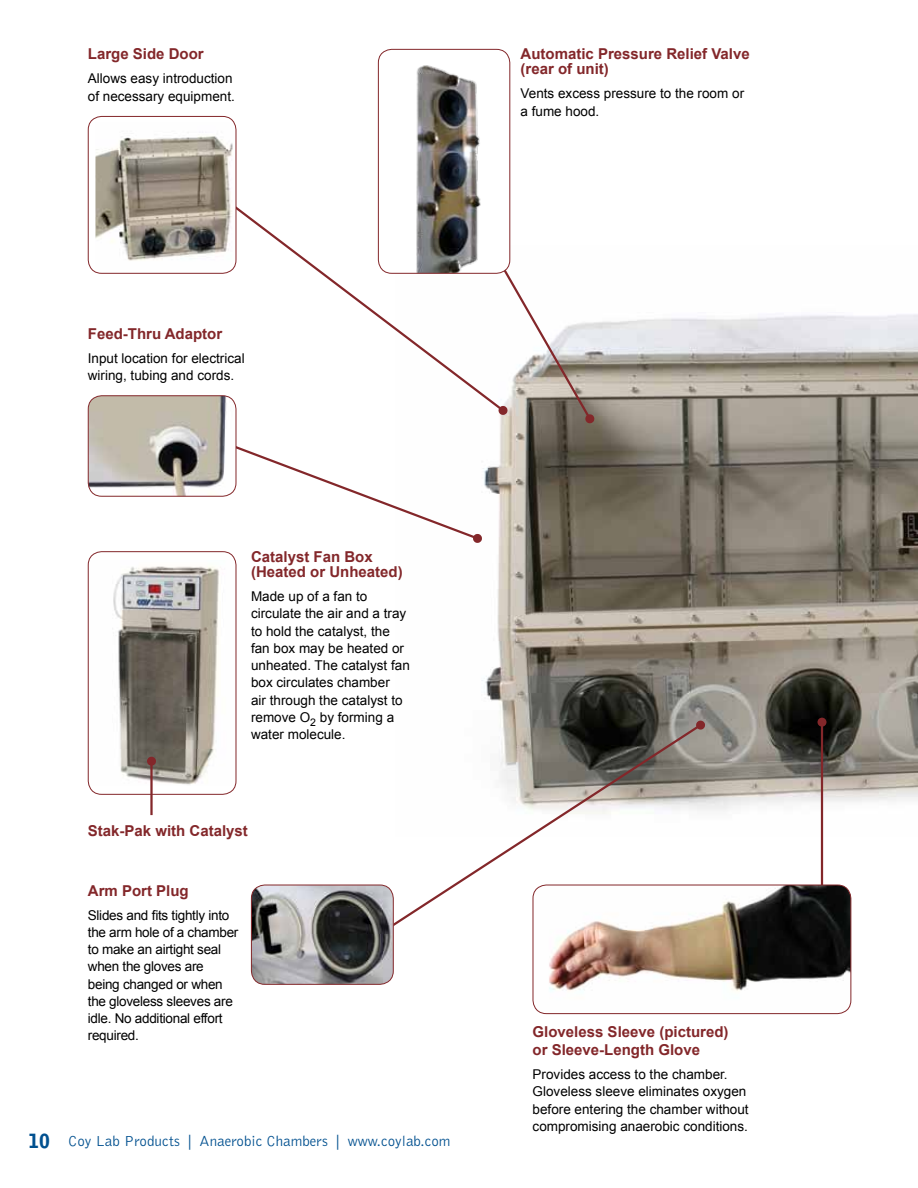
<style>
.page{position:relative;width:918px;height:1188px;background:#fff}
.page>*{position:absolute;margin:0;border:0;box-sizing:border-box;transform-origin:0 0}
.t1{font:700 15px/15px "Arial";color:#83272a}
.t2{font:300 15px "Bell Gothic";color:#00508f}
.t3{font:13.5px/17.2px "Arial";color:#000}
.t4{font:13.5px/17.2px "Arial";letter-spacing:-.02em;color:#000}
.s1{font-weight:900;font-size:19.5px}
</style>
<div class="page">
<img style="left:481px;top:245px;width:437px;height:592px">
<svg style="left:232px;top:204px;width:262px;height:210px"></svg>
<svg style="left:494px;top:255px;width:101px;height:169px"></svg>
<img style="left:95px;top:122px;width:141px;height:148px">
<div style="left:88px;top:116px;width:148px;height:158px;border:1px solid #83272a;border-radius:14px"></div>
<hr style="left:821px;top:722px;width:2px;height:234px;background:#83272a">
<div style="left:818px;top:718px;width:9px;height:9px;background:#83272a;border-radius:50%"></div>
<svg style="left:226px;top:438px;width:257px;height:106px"></svg>
<svg style="left:373px;top:722px;width:331px;height:217px"></svg>
<svg style="left:696px;top:720px;width:10px;height:10px"></svg>
<img style="left:533px;top:885px;width:318px;height:129px">
<div style="left:533px;top:885px;width:318px;height:129px;border:1px solid #83272a;border-radius:14px"></div>
<img style="left:88px;top:396px;width:148px;height:100px">
<div style="left:88px;top:395px;width:148px;height:102px;border:1px solid #83272a;border-radius:14px"></div>
<img style="left:378px;top:49px;width:132px;height:224px">
<div style="left:378px;top:49px;width:132px;height:225px;border:1px solid #83272a;border-radius:14px"></div>
<img style="left:251px;top:885px;width:142px;height:99px">
<div style="left:251px;top:885px;width:143px;height:100px;border:1px solid #83272a;border-radius:14px"></div>
<img style="left:88px;top:560px;width:148px;height:226px">
<div style="left:88px;top:551px;width:148px;height:244px;border:1px solid #83272a;border-radius:14px"></div>
<hr style="left:150px;top:761px;width:3px;height:54px;background:#83272a">
<div style="left:147px;top:757px;width:9px;height:9px;background:#83272a;border-radius:50%"></div>
<p class="t1" style="left:88px;top:47px;width:117px">Large Side Door</p>
<p class="t3" style="left:88px;top:70px;width:148px">Allows easy introduction of necessary equipment.</p>
<p class="t1" style="left:521px;top:47px;width:231px">Automatic Pressure Relief Valve (rear of unit)</p>
<p class="t3" style="left:521px;top:85px;width:225px">Vents excess pressure to the room or a fume hood.</p>
<p class="t1" style="left:88px;top:326px;width:136px">Feed-Thru Adaptor</p>
<p class="t3" style="left:88px;top:349px;width:158px">Input location for electrical wiring, tubing and cords.</p>
<p class="t1" style="left:251px;top:550px;width:153px">Catalyst Fan Box (Heated or Unheated)</p>
<p class="t3" style="left:251px;top:588px;width:160px">Made up of a fan to circulate the air and a tray to hold the catalyst, the fan box may be heated or unheated. The catalyst fan box circulates chamber<br>air through the catalyst to remove O<sub>2</sub> by forming a water molecule.</p>
<p class="t1" style="left:88px;top:824px;width:162px">Stak-Pak with Catalyst</p>
<p class="t1" style="left:88px;top:883px;width:102px">Arm Port Plug</p>
<p class="t4" style="left:88px;top:906px;width:152px">Slides and fits tightly into the arm hole of a chamber to make an airtight seal when the gloves are being changed or when the gloveless sleeves are idle. No additional effort required.</p>
<p class="t2" style="left:28px;top:1133px;width:424px"><span class="s1">10</span> Coy Lab Products | Anaerobic Chambers | www.coylab.com</p>
<p class="t1" style="left:533px;top:1023px;width:197px;line-height:18px">Gloveless Sleeve (pictured) or Sleeve-Length Glove</p>
<p class="t3" style="left:533px;top:1066px;width:218px">Provides access to the chamber.<br>Gloveless sleeve eliminates oxygen before entering the chamber without compromising anaerobic conditions.</p>
</div>
